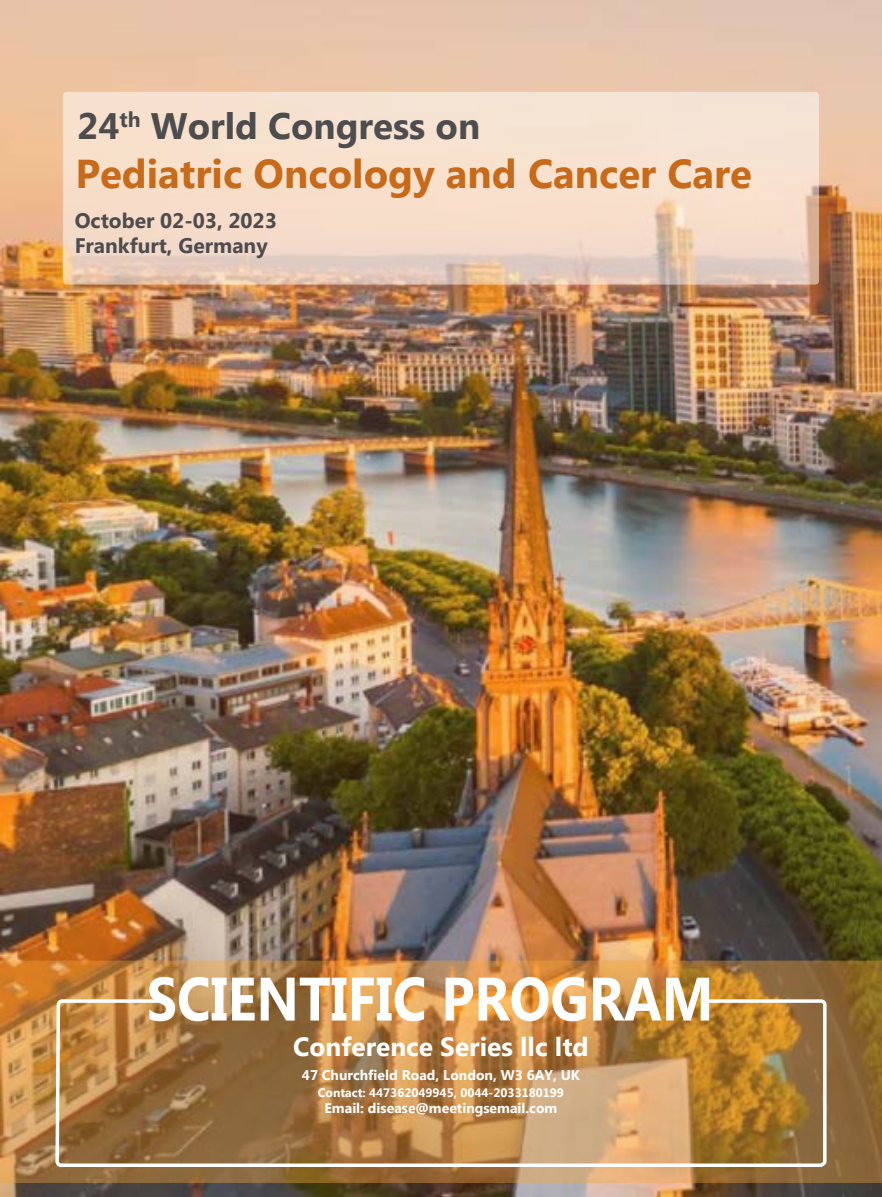
<style>
.page{position:relative;width:882px;height:1197px;background:#fff}
.page>*{position:absolute;margin:0;border:0;box-sizing:border-box;transform-origin:0 0}
.t1{font:700 61.25px "Microsoft Tai Le";color:#fff;scale:.88 1}
.t2{font:700 40.25px "Microsoft Tai Le";color:#c76a1a}
.t3{font:700 36.75px "Microsoft Tai Le";color:#4d4d4f}
.t4{font:700 26.25px "Microsoft New Tai Lue";color:#fff}
.t5{font:700 21px/25.2px "Microsoft Tai Le";color:#4d4d4f}
.t6{font:700 14px "Microsoft New Tai Lue";color:#fff}
.t7{font:700 12.25px "Microsoft New Tai Lue";color:#fff}
</style>
<div class="page">
<img style="left:1px;top:0;width:881px;height:1197px">
<svg style="left:63px;top:92px;width:756px;height:193px;fill:#f6e0cc"></svg>
<img style="left:0;top:961px;width:882px;height:222px">
<img style="left:54px;top:998px;width:774px;height:171px">
<h3 class="t3" style="left:77px;top:105px;width:405px">24<sup>th</sup> World Congress on</h3>
<h2 class="t2" style="left:75px;top:151px;width:678px">Pediatric Oncology and Cancer Care</h2>
<h3 class="t5" style="left:75px;top:209px;width:204px">October 02-03, 2023<br>Frankfurt, Germany</h3>
<h1 class="t1" style="left:147px;top:964px;width:645px">SCIENTIFIC PROGRAM</h1>
<h3 class="t4" style="left:293px;top:1032px;width:297px">Conference Series llc ltd</h3>
<p class="t6" style="left:302px;top:1067px;width:280px">47 Churchfield Road, London, W3 6AY, UK</p>
<p class="t7" style="left:318px;top:1085px;width:248px">Contact: 447362049945, 0044-2033180199</p>
<p class="t6" style="left:325px;top:1101px;width:234px">Email: disease@meetingsemail.com</p>
</div>
